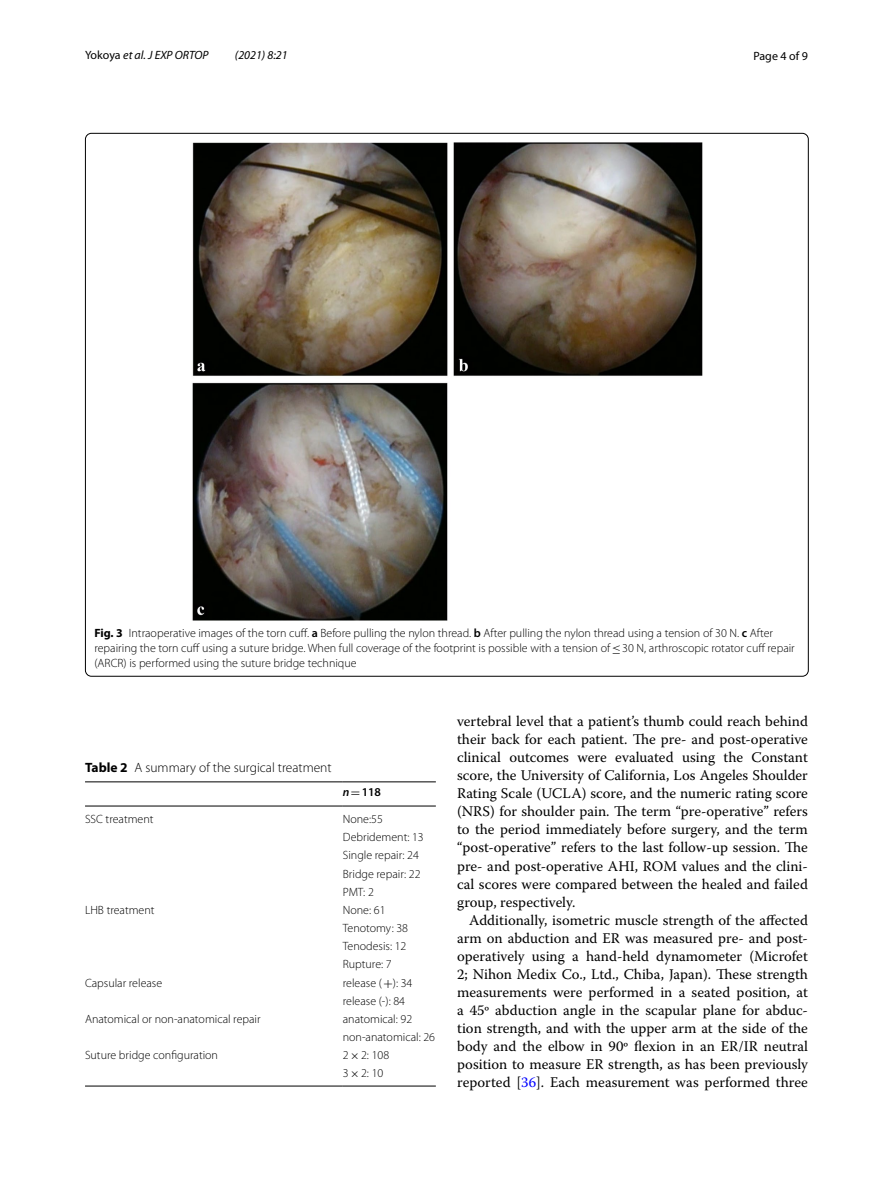
<style>
.page{position:relative;width:893px;height:1187px;background:#fff}
.page>*{position:absolute;margin:0;border:0;box-sizing:border-box;transform-origin:0 0}
.t1{font:14.7px/18px "Warnock Pro";color:#000;text-align:justify}
.t2{font:300 13.5px "Myriad Pro";color:#000}
.t3{font:300 12px/18.1px "Myriad Pro";color:#000}
.t4{font:italic 12px "Myriad Pro";color:#000}
.t5{font:12px "Myriad Pro";color:#000}
.t6{font:600 12px "Myriad Pro";color:#000}
.s1{font-style:normal}
.s2{font-weight:700}
.s3{font-weight:600}
.s4{font-family:"MTSY";font-weight:400}
.s5{font-style:italic}
.s6{color:#00f}
</style>
<div class="page">
<img style="left:192px;top:142px;width:510px;height:479px">
<hr style="left:85px;top:781px;width:258px;height:1px;background:#000">
<hr style="left:85px;top:805px;width:258px;height:1px;background:#000">
<hr style="left:343px;top:781px;width:93px;height:1px;background:#000">
<hr style="left:343px;top:805px;width:93px;height:1px;background:#000">
<hr style="left:85px;top:1085px;width:258px;height:1px;background:#000">
<hr style="left:343px;top:1085px;width:93px;height:1px;background:#000">
<p class="t4" style="left:85px;top:48px;width:125px"><span class="s1">Yokoya</span> et al. J EXP ORTOP</p>
<p class="t4" style="left:235px;top:48px;width:54px">(2021) 8:21</p>
<p class="t5" style="left:753px;top:48px;width:56px">Page 4 of 9</p>
<p class="t3" style="left:94px;top:625px;width:702px;line-height:15px"><span class="s2">Fig. 3</span> Intraoperative images of the torn cuff. <span class="s3">a</span> Before pulling the nylon thread. <span class="s3">b</span> After pulling the nylon thread using a tension of 30 N. <span class="s3">c</span> After repairing the torn cuff using a suture bridge. When full coverage of the footprint is possible with a tension of<span class="s4">≤</span>30 N, arthroscopic rotator cuff repair (ARCR) is performed using the suture bridge technique</p>
<p class="t2" style="left:85px;top:760px;width:248px"><span class="s2">Table 2</span> A summary of the surgical treatment</p>
<p class="t6" style="left:343px;top:784px;width:40px"><span class="s5">n</span><span class="s4">=</span>118</p>
<p class="t3" style="left:85px;top:810px;width:70px">SSC treatment</p>
<p class="t3" style="left:343px;top:810px;width:82px">None:55<br>Debridement: 13<br>Single repair: 24<br>Bridge repair: 22<br>PMT: 2</p>
<p class="t3" style="left:85px;top:901px;width:71px">LHB treatment</p>
<p class="t3" style="left:343px;top:901px;width:67px">None: 61<br>Tenotomy: 38<br>Tenodesis: 12<br>Rupture: 7</p>
<p class="t3" style="left:85px;top:973px;width:79px">Capsular release</p>
<p class="t3" style="left:343px;top:973px;width:71px">release (<span class="s4">+</span>): 34 release (-): 84</p>
<p class="t3" style="left:85px;top:1009px;width:177px">Anatomical or non-anatomical repair</p>
<p class="t3" style="left:343px;top:1009px;width:94px">anatomical: 92 non-anatomical: 26</p>
<p class="t3" style="left:85px;top:1046px;width:135px">Suture bridge configuration</p>
<p class="t3" style="left:343px;top:1046px;width:48px">2<span class="s4">×</span>2: 108<br>3<span class="s4">×</span>2: 10</p>
<p class="t1" style="left:457px;top:712px;width:352px">vertebral level that a patient’s thumb could reach behind their back for each patient. The pre- and post-operative clinical outcomes were evaluated using the Constant score, the University of California, Los Angeles Shoulder Rating Scale (UCLA) score, and the numeric rating score (NRS) for shoulder pain. The term “pre-operative” refers to the period immediately before surgery, and the term “post-operative” refers to the last follow-up session. The pre- and post-operative AHI, ROM values and the clini&shy;cal scores were compared between the healed and failed group, respectively.</p>
<p class="t1" style="left:457px;top:910px;width:352px;text-indent:12px">Additionally, isometric muscle strength of the affected arm on abduction and ER was measured pre- and post&shy;operatively using a hand-held dynamometer (Microfet 2; Nihon Medix Co., Ltd., Chiba, Japan). These strength measurements were performed in a seated position, at a 45º abduction angle in the scapular plane for abduc&shy;tion strength, and with the upper arm at the side of the body and the elbow in 90º flexion in an ER/IR neutral position to measure ER strength, as has been previously reported [<span class="s6">36</span>]. Each measurement was performed three</p>
</div>
